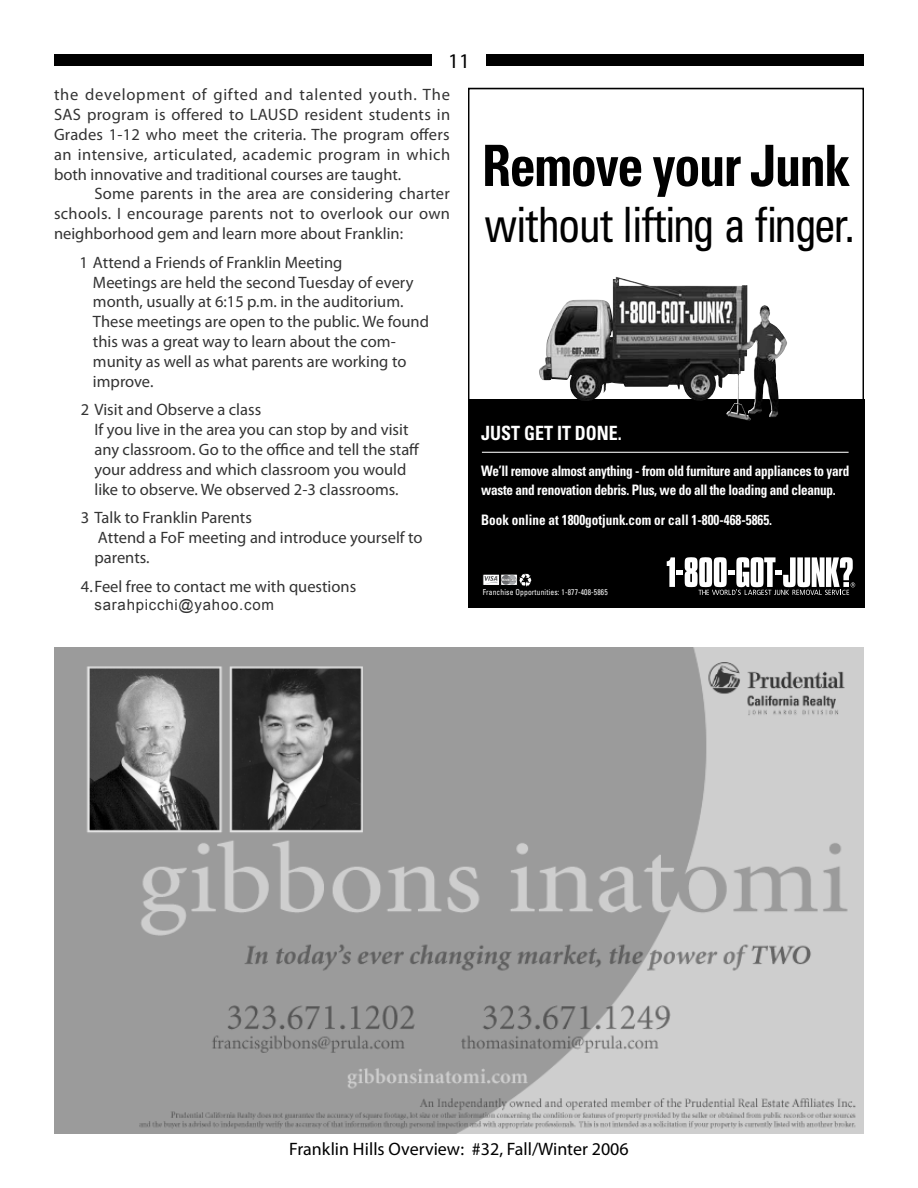
<style>
.page{position:relative;width:918px;height:1188px;background:#fff}
.page>*{position:absolute;margin:0;border:0;box-sizing:border-box;transform-origin:0 0}
.t1{font:700 condensed 57px "Univers LT Std";letter-spacing:-.025em;color:#000;scale:.91 1}
.t2{font:condensed 48.75px "Univers LT Std";letter-spacing:-.01em;color:#000;scale:.91 1}
.t3{font:21px "Myriad Pro";color:#000}
.t4{font:700 condensed 19.65px "Univers LT Std";color:#fff;scale:.91 1}
.t5{font:18px "Myriad Pro";color:#000}
.t6{font:16.5px/19.8px "Myriad Pro";color:#333}
.t7{font:15px "Arial";letter-spacing:.05em;color:#333}
.t8{font:700 condensed 14.4px/19.2px "Univers LT Std";letter-spacing:-.02em;color:#fff;scale:.91 1}
.t9{font:700 condensed 14.4px "Univers LT Std";color:#fff;scale:.91 1}
.t10{font:condensed 8.25px "Univers LT Std";letter-spacing:.02em;color:#fff;scale:.91 1}
</style>
<div class="page">
<div style="left:54px;top:54px;width:810px;height:12px;background:#000"></div>
<div style="left:432px;top:42px;width:54px;height:44px;background:#fff"></div>
<img style="left:54px;top:648px;width:810px;height:486px">
<div style="left:468px;top:399px;width:396px;height:209px;background:#000"></div>
<hr style="left:482px;top:452px;width:367px;height:1px;background:#fff">
<img style="left:539px;top:278px;width:199px;height:138px">
<svg style="left:667px;top:557px;width:188px;height:38px"></svg>
<svg style="left:482px;top:573px;width:49px;height:14px"></svg>
<div style="left:468px;top:88px;width:396px;height:519px;border:2px solid #000"></div>
<p class="t3" style="left:448px;top:48px;width:23px">11</p>
<p class="t6" style="left:54px;top:85px;width:398px;text-align:justify">the development of gifted and talented youth. The SAS program is offered to LAUSD resident students in Grades 1-12 who meet the criteria. The program offers an intensive, articulated, academic program in which both innovative and traditional courses are taught.</p>
<p class="t6" style="left:54px;top:184px;width:398px;text-align:justify;text-indent:41px">Some parents in the area are considering charter schools. I encourage parents not to overlook our own neighborhood gem and learn more about Franklin:</p>
<p class="t6" style="left:93px;top:252px;width:338px;text-indent:-13px">1 Attend a Friends of Franklin Meeting<br>Meetings are held the second Tuesday of every month, usually at 6:15 p.m. in the auditorium.<br>These meetings are open to the public. We found this was a great way to learn about the com&shy;munity as well as what parents are working to improve.</p>
<p class="t6" style="left:94px;top:400px;width:327px;text-indent:-13px">2 Visit and Observe a class<br>If you live in the area you can stop by and visit any classroom. Go to the office and tell the staff your address and which classroom you would like to observe. We observed 2-3 classrooms.</p>
<p class="t6" style="left:94px;top:508px;width:330px;text-indent:-13px">3 Talk to Franklin Parents<br>Attend a FoF meeting and introduce yourself to parents.</p>
<p class="t6" style="left:81px;top:576px;width:277px">4.Feel free to contact me with questions</p>
<p class="t7" style="left:94px;top:595px;width:181px">sarahpicchi@yahoo.com</p>
<h1 class="t1" style="left:482px;top:131px;width:406px">Remove your Junk</h1>
<h2 class="t2" style="left:485px;top:194px;width:408px">without lifting a finger.</h2>
<p class="t4" style="left:481px;top:421px;width:156px">JUST GET IT DONE.</p>
<p class="t8" style="left:481px;top:461px;width:406px">We’ll remove almost anything - from old furniture and appliances to yard waste and renovation debris. Plus, we do all the loading and cleanup.</p>
<p class="t9" style="left:481px;top:511px;width:321px">Book online at 1800gotjunk.com or call 1-800-468-5865.</p>
<p class="t10" style="left:483px;top:587px;width:139px">Franchise Opportunities: 1-877-408-5865</p>
<p class="t5" style="left:289px;top:1138px;width:341px">Franklin Hills Overview: #32, Fall/Winter 2006</p>
</div>
